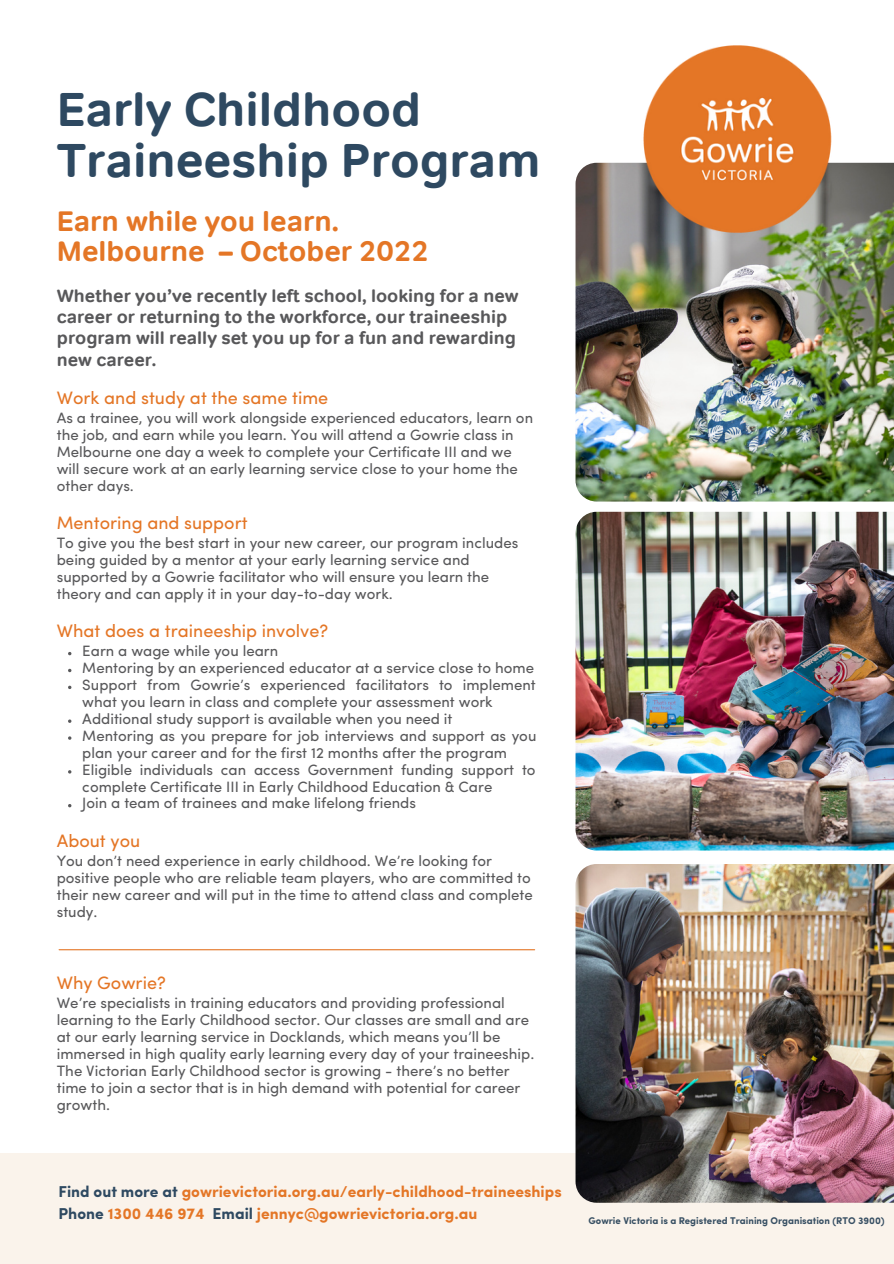
<style>
.page{position:relative;width:894px;height:1264px;background:#fff}
.page>*{position:absolute;margin:0;border:0;box-sizing:border-box;transform-origin:0 0}
.t1{font:700 48px/50.7px "Tondo";color:#2e4961}
.t2{font:700 28.5px/30.5px "Tondo";color:#e47626}
.t3{font:700 18px/21.5px "Tondo";color:#58585a}
.t4{font:18px "Sofia Pro";color:#e47626}
.t5{font:700 15.75px/22.5px "Sofia Pro";color:#e47626}
.t6{font:15px/17px "Sofia Pro";color:#58585a}
.t7{font:700 9.75px "Sofia Pro";color:#374f63}
.s1{color:#2e4961}
</style>
<div class="page">
<div style="left:0;top:1152px;width:893px;height:111px;background:#faf3eb"></div>
<img style="left:575px;top:864px;width:318px;height:338px">
<img style="left:575px;top:512px;width:318px;height:338px">
<img style="left:575px;top:163px;width:318px;height:338px">
<img style="left:637px;top:45px;width:199px;height:193px">
<hr style="left:59px;top:949px;width:475px;height:1px;background:#e47626">
<svg style="left:68px;top:719px;width:3px;height:4px"></svg>
<h1 class="t1" style="left:57px;top:84px;width:485px">Early Childhood<br>Traineeship Program</h1>
<h2 class="t2" style="left:57px;top:206px;width:373px">Earn while you learn.<br>Melbourne – October 2022</h2>
<p class="t3" style="left:57px;top:284px;width:463px">Whether you’ve recently left school, looking for a new career or returning to the workforce, our traineeship program will really set you up for a fun and rewarding new career.</p>
<p class="t4" style="left:57px;top:390px;width:273px">Work and study at the same time</p>
<p class="t6" style="left:57px;top:411px;width:477px">As a trainee, you will work alongside experienced educators, learn on the job, and earn while you learn. You will attend a Gowrie class in Melbourne one day a week to complete your Certificate III and we will secure work at an early learning service close to your home the other days.</p>
<p class="t4" style="left:57px;top:515px;width:192px">Mentoring and support</p>
<p class="t6" style="left:57px;top:536px;width:463px">To give you the best start in your new career, our program includes being guided by a mentor at your early learning service and supported by a Gowrie facilitator who will ensure you learn the theory and can apply it in your day-to-day work.</p>
<p class="t4" style="left:57px;top:623px;width:273px">What does a traineeship involve?</p>
<p class="t6" style="left:82px;top:644px;width:455px">Earn a wage while you learn<br>Mentoring by an experienced educator at a service close to home Support from Gowrie’s experienced facilitators to implement what you learn in class and complete your assessment work Additional study support is available when you need it<br>Mentoring as you prepare for job interviews and support as you plan your career and for the first 12 months after the program Eligible individuals can access Government funding support to complete Certificate III in Early Childhood Education &amp; Care<br>Join a team of trainees and make lifelong friends</p>
<p class="t4" style="left:57px;top:833px;width:85px">About you</p>
<p class="t6" style="left:57px;top:853px;width:477px">You don’t need experience in early childhood. We’re looking for positive people who are reliable team players, who are committed to their new career and will put in the time to attend class and complete study.</p>
<p class="t4" style="left:57px;top:975px;width:110px">Why Gowrie?</p>
<p class="t6" style="left:57px;top:995px;width:479px">We’re specialists in training educators and providing professional learning to the Early Childhood sector. Our classes are small and are at our early learning service in Docklands, which means you’ll be immersed in high quality early learning every day of your traineeship.<br>The Victorian Early Childhood sector is growing - there’s no better time to join a sector that is in high demand with potential for career growth.</p>
<p class="t5" style="left:59px;top:1181px;width:504px"><span class="s1">Find out more at</span> gowrievictoria.org.au/early-childhood-traineeships<br><span class="s1">Phone</span> 1300 446 974 <span class="s1">Email</span> jennyc@gowrievictoria.org.au</p>
<p class="t7" style="left:588px;top:1216px;width:297px">Gowrie Victoria is a Registered Training Organisation (RTO 3900)</p>
</div>
